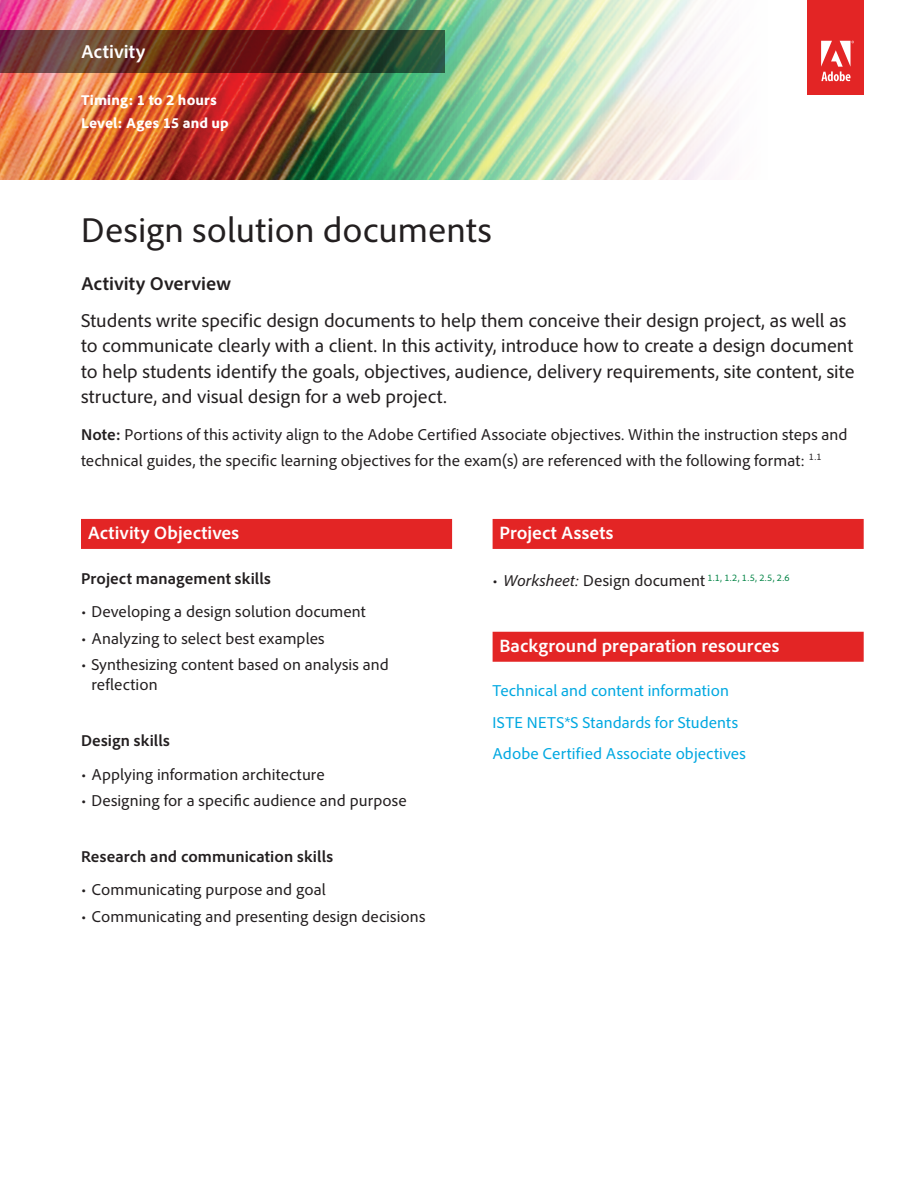
<style>
.page{position:relative;width:918px;height:1188px;background:#fff}
.page>*{position:absolute;margin:0;border:0;box-sizing:border-box;transform-origin:0 0}
.Headline{font:36px "Adobe Clean";color:#231f20}
.Text_-_Intro_Paragra{font:19.5px/25.5px "Adobe Clean";color:#231f20}
.Text_-_Intro_Paragra-2{font:700 19.5px "Adobe Clean";letter-spacing:.005em;color:#231f20}
.t1{font:700 19.5px "Adobe Clean";letter-spacing:.005em;color:#fff}
.Text__Subhead_in_Bar{font:700 18.75px "Adobe Clean";color:#fff}
.Text___Intro_Paragra{font:16.5px/25.5px "Adobe Clean";letter-spacing:.005em;color:#231f20}
.Text__Body{font:16.5px "Adobe Clean";letter-spacing:.005em;color:#00a8e1}
.Text__Body-2{font:700 16.5px "Adobe Clean";letter-spacing:.005em;color:#231f20}
.Header_-_Lesson_Plan{font:800 15px "Adobe Clean";letter-spacing:.01em;color:#fff}
.t2{font:9.6px "Adobe Clean";color:#008344}
.s1{font-weight:700}
.s2{font-size:16.5px;color:#231f20}
.s3{font-style:italic;font-size:16.5px;color:#231f20}
</style>
<div class="page">
<img style="left:0;top:0;width:864px;height:180px">
<svg style="left:0;top:30px;width:446px;height:43px;background:#5c3526"></svg>
<div style="left:808px;top:0;width:56px;height:94px;background:#e32525"></div>
<svg style="left:821px;top:41px;width:33px;height:40px"></svg>
<div style="left:81px;top:519px;width:371px;height:30px;background:#e32525"></div>
<div style="left:493px;top:519px;width:371px;height:30px;background:#e32525"></div>
<div style="left:493px;top:632px;width:371px;height:30px;background:#e32525"></div>
<p class="t1" style="left:81px;top:40px;width:66px">Activity</p>
<p class="Header_-_Lesson_Plan" style="left:81px;top:91px;width:137px">Timing: 1 to 2 hours</p>
<p class="Header_-_Lesson_Plan" style="left:81px;top:113px;width:149px">Level: Ages 15 and up</p>
<p class="Headline" style="left:81px;top:208px;width:412px">Design solution documents</p>
<p class="Text_-_Intro_Paragra-2" style="left:81px;top:271px;width:151px">Activity Overview</p>
<p class="Text_-_Intro_Paragra" style="left:81px;top:307px;width:775px">Students write specific design documents to help them conceive their design project, as well as to communicate clearly with a client. In this activity, introduce how to create a design document to help students identify the goals, objectives, audience, delivery requirements, site content, site structure, and visual design for a web project.</p>
<p class="Text___Intro_Paragra" style="left:81px;top:422px;width:768px"><span class="s1">Note:</span> Portions of this activity align to the Adobe Certified Associate objectives. Within the instruction steps and technical guides, the specific learning objectives for the exam(s) are referenced with the following format: <sup>1.1</sup></p>
<p class="Text__Subhead_in_Bar" style="left:88px;top:521px;width:153px">Activity Objectives</p>
<p class="Text__Body-2" style="left:81px;top:568px;width:191px">Project management skills</p>
<p class="Text___Intro_Paragra" style="left:81px;top:599px;width:286px">• Developing a design solution document</p>
<p class="Text___Intro_Paragra" style="left:81px;top:625px;width:245px">• Analyzing to select best examples</p>
<p class="Text___Intro_Paragra" style="left:92px;top:655px;width:299px;line-height:19.8px;text-indent:-10px">• Synthesizing content based on analysis and reflection</p>
<p class="Text__Body-2" style="left:81px;top:730px;width:90px">Design skills</p>
<p class="Text___Intro_Paragra" style="left:81px;top:761px;width:245px">• Applying information architecture</p>
<p class="Text___Intro_Paragra" style="left:81px;top:788px;width:327px">• Designing for a specific audience and purpose</p>
<p class="Text__Body-2" style="left:81px;top:846px;width:254px">Research and communication skills</p>
<p class="Text___Intro_Paragra" style="left:81px;top:877px;width:246px">• Communicating purpose and goal</p>
<p class="Text___Intro_Paragra" style="left:81px;top:903px;width:346px">• Communicating and presenting design decisions</p>
<p class="Text__Subhead_in_Bar" style="left:499px;top:521px;width:116px">Project Assets</p>
<p class="t2" style="left:493px;top:572px;width:299px"><span class="s2">•</span> <span class="s3">Worksheet:</span> <span class="s2">Design document</span> 1.1, 1.2, 1.5, 2.5, 2.6</p>
<p class="Text__Subhead_in_Bar" style="left:499px;top:634px;width:282px">Background preparation resources</p>
<p class="Text__Body" style="left:493px;top:681px;width:238px">Technical and content information</p>
<p class="Text__Body" style="left:493px;top:712px;width:247px">ISTE NETS*S Standards for Students</p>
<p class="Text__Body" style="left:493px;top:744px;width:255px">Adobe Certified Associate objectives</p>
</div>
